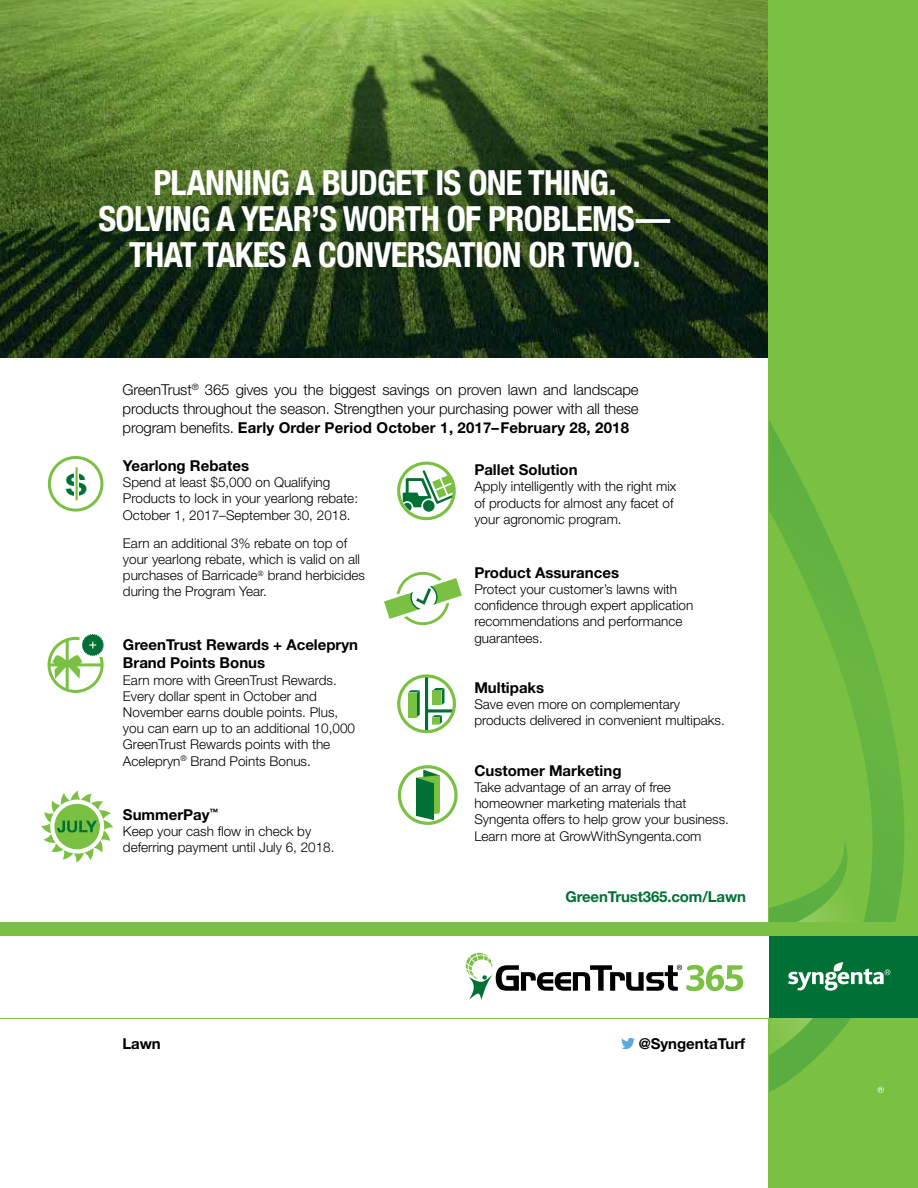
<style>
.page{position:relative;width:918px;height:1188px;background:#fff}
.page>*{position:absolute;margin:0;border:0;box-sizing:border-box;transform-origin:0 0}
.t1{font:700 condensed 34.5px/36px "Helvetica Neue";letter-spacing:-.02em;color:#fff;text-align:center}
.t2{font:300 15px/18.6px "Helvetica Neue LT Std";letter-spacing:-.01em;color:#000;text-align:justify}
.t3{font:700 15px/18px "Helvetica Neue LT Std";color:#000}
.t4{font:700 15px "Helvetica Neue LT Std";letter-spacing:-.01em;color:#007035}
.t5{font:300 13.5px/16.2px "Helvetica Neue LT Std";color:#000}
.s1{font-weight:700}
</style>
<div class="page">
<img style="left:0;top:0;width:769px;height:357px">
<svg style="left:621px;top:1038px;width:14px;height:11px"></svg>
<svg style="left:384px;top:571px;width:78px;height:55px"></svg>
<svg style="left:397px;top:674px;width:59px;height:60px"></svg>
<div style="left:408px;top:693px;width:9px;height:24px;background:#7ac143"></div>
<svg style="left:397px;top:461px;width:59px;height:60px"></svg>
<svg style="left:41px;top:791px;width:72px;height:72px"></svg>
<svg style="left:47px;top:634px;width:57px;height:59px"></svg>
<svg style="left:398px;top:765px;width:59px;height:60px"></svg>
<div style="left:769px;top:0;width:149px;height:1188px;background:#7ac143"></div>
<svg style="left:769px;top:420px;width:136px;height:672px"></svg>
<svg style="left:878px;top:1087px;width:6px;height:6px"></svg>
<hr style="left:0;top:1018px;width:769px;height:1px;background:#7ac143">
<div style="left:769px;top:935px;width:149px;height:83px;background:#007035"></div>
<div style="left:0;top:922px;width:918px;height:13px;background:#7ac143"></div>
<svg style="left:769px;top:857px;width:121px;height:199px"></svg>
<svg style="left:466px;top:953px;width:277px;height:47px"></svg>
<svg style="left:47px;top:456px;width:57px;height:56px"></svg>
<h1 class="t1" style="left:98px;top:162px;width:573px">PLANNING A BUDGET IS ONE THING.<br>SOLVING A YEAR’S WORTH OF PROBLEMS—<br>THAT TAKES A CONVERSATION OR TWO.</h1>
<p class="t2" style="left:123px;top:381px;width:518px">GreenTrust<sup>®</sup> 365 gives you the biggest savings on proven lawn and landscape products throughout the season. Strengthen your purchasing power with all these program benefits. <span class="s1">Early Order Period October 1, 2017–February 28, 2018</span></p>
<p class="t3" style="left:123px;top:456px;width:128px">Yearlong Rebates</p>
<p class="t5" style="left:123px;top:474px;width:237px">Spend at least $5,000 on Qualifying<br>Products to lock in your yearlong rebate:<br>October 1, 2017–September 30, 2018.</p>
<p class="t5" style="left:123px;top:535px;width:244px">Earn an additional 3% rebate on top of your yearlong rebate, which is valid on all purchases of Barricade<sup>®</sup> brand herbicides during the Program Year.</p>
<p class="t3" style="left:123px;top:636px;width:237px">GreenTrust Rewards + Acelepryn<br>Brand Points Bonus</p>
<p class="t5" style="left:123px;top:671px;width:234px">Earn more with GreenTrust Rewards.<br>Every dollar spent in October and November earns double points. Plus, you can earn up to an additional 10,000<br>GreenTrust Rewards points with the Acelepryn<sup>®</sup> Brand Points Bonus.</p>
<p class="t3" style="left:123px;top:805px;width:97px">SummerPay<sup>™</sup></p>
<p class="t5" style="left:123px;top:823px;width:213px">Keep your cash flow in check by deferring payment until July 6, 2018.</p>
<p class="t3" style="left:123px;top:1034px;width:40px">Lawn</p>
<p class="t3" style="left:474px;top:461px;width:105px">Pallet Solution</p>
<p class="t5" style="left:474px;top:478px;width:204px">Apply intelligently with the right mix of products for almost any facet of your agronomic program.</p>
<p class="t3" style="left:474px;top:563px;width:146px">Product Assurances</p>
<p class="t5" style="left:474px;top:581px;width:221px">Protect your customer’s lawns with confidence through expert application recommendations and performance guarantees.</p>
<p class="t3" style="left:474px;top:678px;width:71px">Multipaks</p>
<p class="t5" style="left:474px;top:696px;width:252px">Save even more on complementary products delivered in convenient multipaks.</p>
<p class="t3" style="left:474px;top:761px;width:149px">Customer Marketing</p>
<p class="t5" style="left:474px;top:779px;width:256px">Take advantage of an array of free homeowner marketing materials that Syngenta offers to help grow your business.<br>Learn more at GrowWithSyngenta.com</p>
<p class="t4" style="left:566px;top:887px;width:182px">GreenTrust365.com/Lawn</p>
<p class="t3" style="left:639px;top:1034px;width:108px">@SyngentaTurf</p>
</div>
